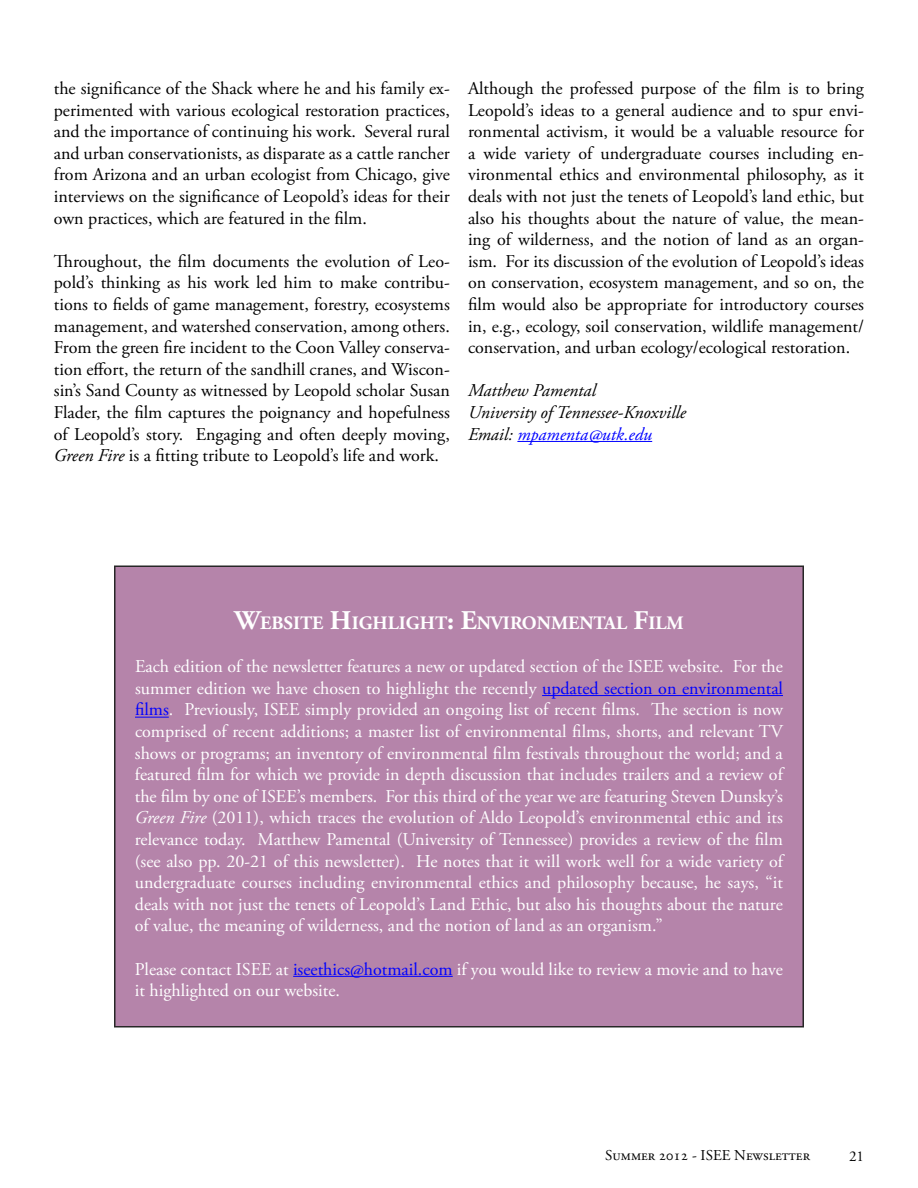
<style>
.page{position:relative;width:918px;height:1188px;background:#fff}
.page>*{position:absolute;margin:0;border:0;box-sizing:border-box;transform-origin:0 0}
.t1{font:700 18.9px "Adobe Garamond Pro";color:#fff}
.t2{font:18px/21.6px "Adobe Garamond Pro";letter-spacing:-.01em;color:#000;text-align:justify}
.t3{font:18px/21.6px "Adobe Garamond Pro";color:#fff}
.t4{font:italic 18px/21.6px "Adobe Garamond Pro";color:#000}
.t5{font:15px "Adobe Garamond Pro";color:#000}
.s1{font-style:italic}
.s2{color:#00f}
.s3{font-size:27px}
</style>
<div class="page">
<div style="left:115px;top:566px;width:688px;height:461px;background:#b584aa"></div>
<div style="left:114px;top:566px;width:690px;height:462px;border:2px solid #000"></div>
<hr style="left:542px;top:695px;width:241px;height:1px;background:#00f">
<hr style="left:135px;top:717px;width:34px;height:1px;background:#00f">
<hr style="left:293px;top:976px;width:160px;height:1px;background:#00f">
<hr style="left:517px;top:441px;width:135px;height:1px;background:#00f">
<p class="t2" style="left:54px;top:78px;width:398px">the significance of the Shack where he and his family ex&shy;perimented with various ecological restoration practices, and the importance of continuing his work. Several rural and urban conservationists, as disparate as a cattle rancher from Arizona and an urban ecologist from Chicago, give interviews on the significance of Leopold’s ideas for their own practices, which are featured in the film.</p>
<p class="t2" style="left:54px;top:251px;width:398px">Throughout, the film documents the evolution of Leo&shy;pold’s thinking as his work led him to make contribu&shy;tions to fields of game management, forestry, ecosystems management, and watershed conservation, among others.<br>From the green fire incident to the Coon Valley conserva&shy;tion effort, the return of the sandhill cranes, and Wiscon&shy;sin’s Sand County as witnessed by Leopold scholar Susan Flader, the film captures the poignancy and hopefulness of Leopold’s story. Engaging and often deeply moving, <span class="s1">Green Fire</span> is a fitting tribute to Leopold’s life and work.</p>
<p class="t2" style="left:468px;top:78px;width:398px">Although the professed purpose of the film is to bring Leopold’s ideas to a general audience and to spur envi&shy;ronmental activism, it would be a valuable resource for a wide variety of undergraduate courses including en&shy;vironmental ethics and environmental philosophy, as it deals with not just the tenets of Leopold’s land ethic, but also his thoughts about the nature of value, the mean&shy;ing of wilderness, and the notion of land as an organ&shy;ism. For its discussion of the evolution of Leopold’s ideas on conservation, ecosystem management, and so on, the film would also be appropriate for introductory courses in, e.g., ecology, soil conservation, wildlife management/ conservation, and urban ecology/ecological restoration.</p>
<p class="t4" style="left:468px;top:380px;width:220px">Matthew Pamental<br>University of Tennessee-Knoxville<br>Email: <span class="s2">mpamenta@utk.edu</span></p>
<p class="t1" style="left:234px;top:612px;width:451px"><span class="s3">W</span>EBSITE <span class="s3">H</span>IGHLIGHT<span class="s3">: E</span>NVIRONMENTAL <span class="s3">F</span>ILM</p>
<p class="t3" style="left:135px;top:656px;width:652px">Each edition of the newsletter features a new or updated section of the ISEE website. For the summer edition we have chosen to highlight the recently <span class="s2">updated section on environmental films</span>. Previously, ISEE simply provided an ongoing list of recent films. The section is now comprised of recent additions; a master list of environmental films, shorts, and relevant TV shows or programs; an inventory of environmental film festivals throughout the world; and a featured film for which we provide in depth discussion that includes trailers and a review of the film by one of ISEE’s members. For this third of the year we are featuring Steven Dunsky’s <span class="s1">Green Fire</span> (2011), which traces the evolution of Aldo Leopold’s environmental ethic and its relevance today. Matthew Pamental (University of Tennessee) provides a review of the film (see also pp. 20-21 of this newsletter). He notes that it will work well for a wide variety of undergraduate courses including environmental ethics and philosophy because, he says, “it deals with not just the tenets of Leopold’s Land Ethic, but also his thoughts about the nature of value, the meaning of wilderness, and the notion of land as an organism.”</p>
<p class="t3" style="left:135px;top:959px;width:650px">Please contact ISEE at <span class="s2">iseethics@hotmail.com</span> if you would like to review a movie and to have it highlighted on our website.</p>
<p class="t5" style="left:605px;top:1146px;width:206px">Summer 2012 - ISEE Newsletter</p>
<p class="t5" style="left:849px;top:1147px;width:16px">21</p>
</div>
